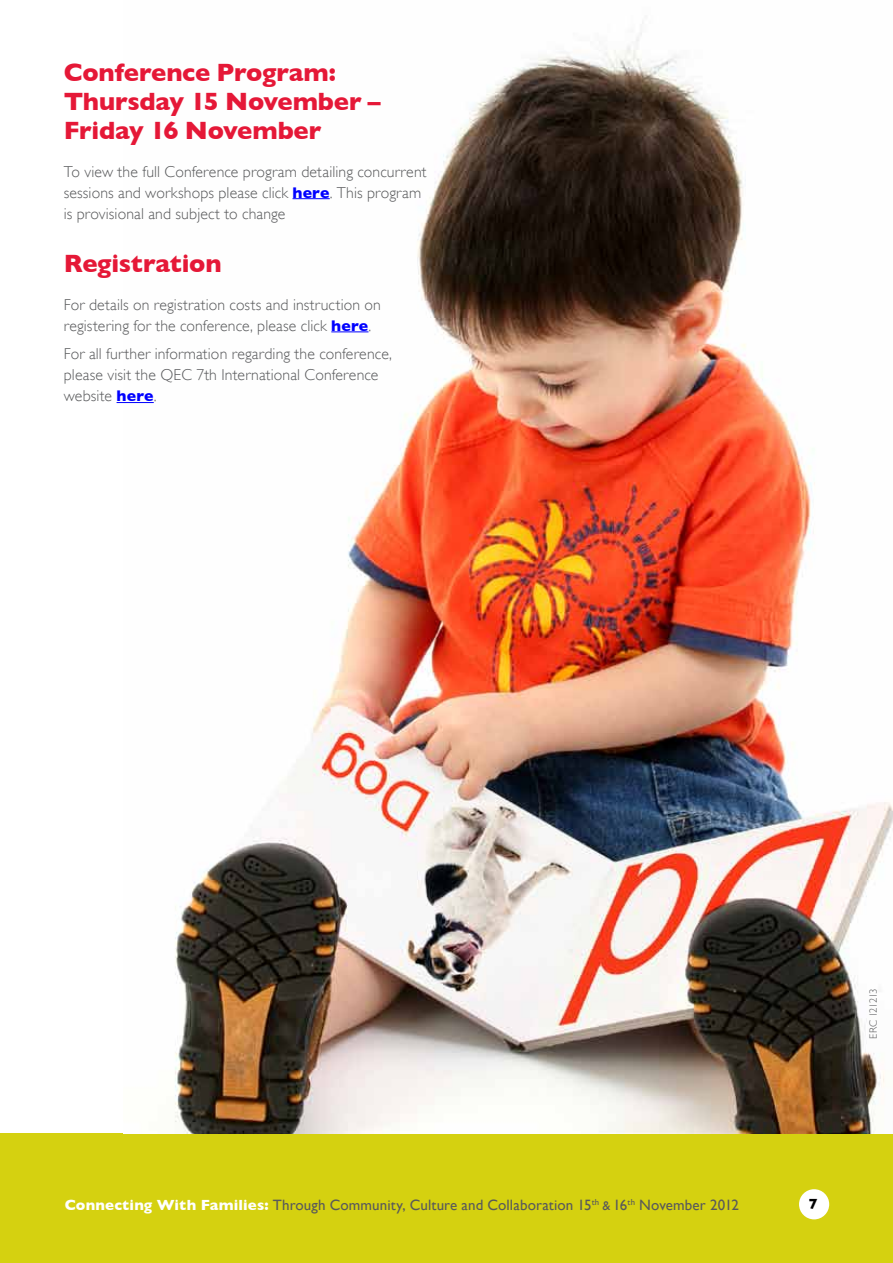
<style>
.page{position:relative;width:893px;height:1263px;background:#fff}
.page>*{position:absolute;margin:0;border:0;box-sizing:border-box;transform-origin:0 0}
.t1{font:700 25.5px/28.5px "Gill Sans";letter-spacing:-.01em;color:#e51837}
.t2{font:300 15.75px/21px "Gill Sans";letter-spacing:.01em;color:#58595b}
.t3{font:15px "Gill Sans";letter-spacing:.005em;color:#58595b}
.t4{font:700 15px "Gill Sans";color:#000}
.t5{font:300 10.5px "Gill Sans";letter-spacing:-.05em;color:#58595b}
.s1{font-weight:700;color:#00f}
.s2{font-weight:700;color:#fff}
.s3{font-size:12.75px}
</style>
<div class="page">
<div style="left:0;top:1133px;width:893px;height:130px;background:#d5d110"></div>
<div style="left:799px;top:1189px;width:30px;height:30px;background:#fff;border-radius:50%"></div>
<img style="left:123px;top:22px;width:770px;height:1111px">
<hr style="left:293px;top:198px;width:37px;height:1px;background:#00f">
<hr style="left:331px;top:331px;width:37px;height:1px;background:#00f">
<hr style="left:117px;top:402px;width:37px;height:1px;background:#00f">
<h1 class="t1" style="left:64px;top:58px;width:318px">Conference Program:<br>Thursday 15 November –<br>Friday 16 November</h1>
<p class="t2" style="left:64px;top:161px;width:364px">To view the full Conference program detailing concurrent sessions and workshops please click <span class="s1">here</span>. This program is provisional and subject to change</p>
<h1 class="t1" style="left:64px;top:249px;width:159px">Registration</h1>
<p class="t2" style="left:64px;top:294px;width:319px">For details on registration costs and instruction on registering for the conference, please click <span class="s1">here</span>.</p>
<p class="t2" style="left:64px;top:344px;width:330px">For all further information regarding the conference, please visit the QEC 7th International Conference website <span class="s1">here</span>.</p>
<p class="t5" style="left:867px;top:1039px;width:52px;rotate:-90deg">ERC 121213</p>
<p class="t3" style="left:65px;top:1196px;width:676px"><span class="s2">Connecting With Families:</span> Through Community, Culture and Collaboration 15<sup>th</sup> <span class="s3">&amp;</span> 16<sup>th</sup> November 2012</p>
<p class="t4" style="left:809px;top:1195px;width:10px">7</p>
</div>
